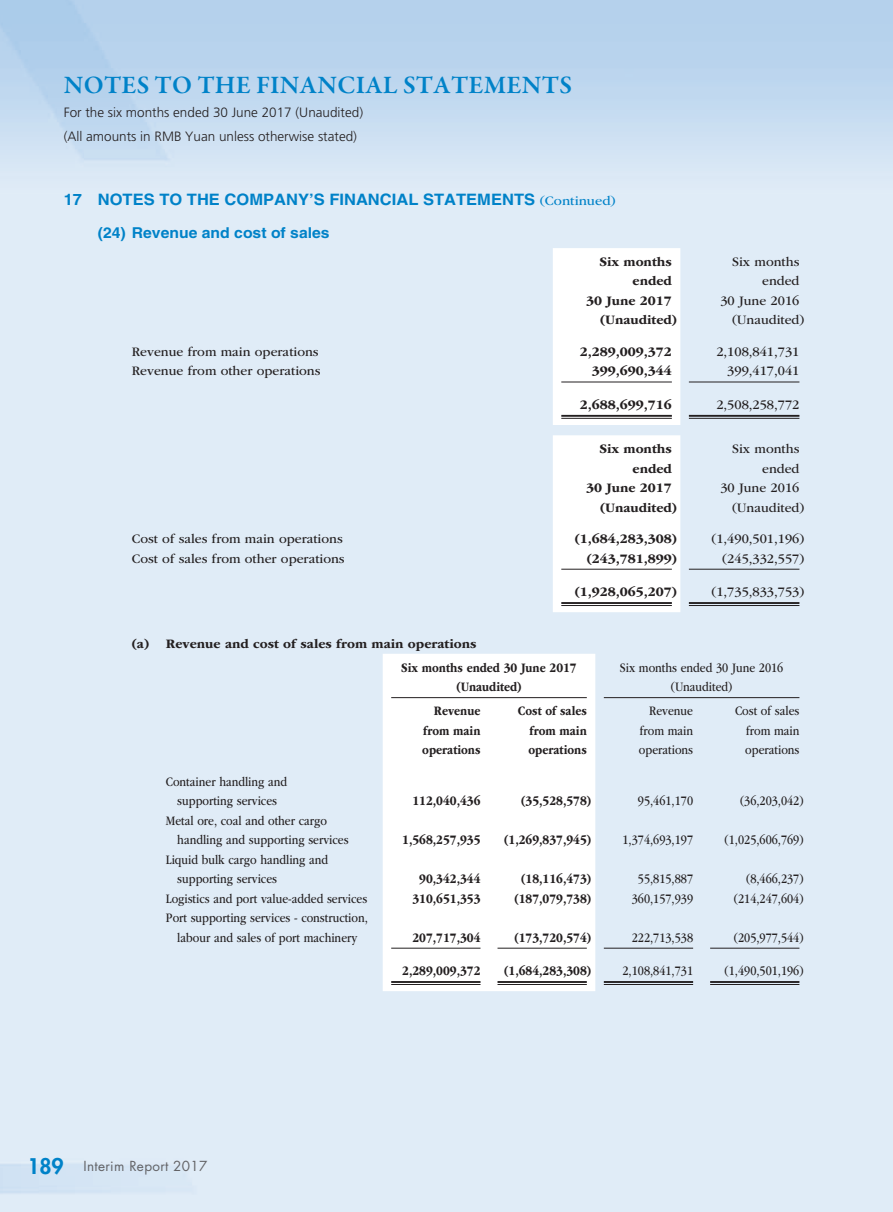
<style>
.page{position:relative;width:893px;height:1212px;background:#fff}
.page>*{position:absolute;margin:0;border:0;box-sizing:border-box;transform-origin:0 0}
.t1{font:600 25.5px "Garamond Premr Pro";letter-spacing:.01em;color:#0082c8}
.t2{font:800 21px "Futura Std";color:#0082c8}
._3__標題{font:700 15.75px "Helvetica LT Std";color:#0082c8;scale:1.05 1}
._4__副標題{font:700 15px "Helvetica LT Std";color:#0082c8;scale:1.05 1}
._1__內文{font:13.5px "ITC Garamond Std";color:#231f20;scale:.85 1}
._1__內文-2{font:13.5px "ITC Garamond Std";color:#231f20}
._1__內文-3{font:700 13.5px "ITC Garamond Std";color:#231f20;scale:.85 1}
._1__內文-4{font:700 13.5px "ITC Garamond Std";color:#231f20}
.t3{font:300 13.5px/24px "Frutiger LT Std";color:#231f20}
._5__副副標題{font:700 13.5px "ITC Garamond Std";color:#231f20}
.t4{font:13.5px "Futura Std";letter-spacing:.025em;color:#636366}
._3__標題-2{font:13.5px "ITC Garamond Std";color:#0082c8;scale:1.05 1}
</style>
<div class="page">
<svg style="left:553px;top:248px;width:127px;height:170px"></svg>
<hr style="left:561px;top:382px;width:111px;height:1px;background:#231f20">
<hr style="left:689px;top:382px;width:110px;height:1px;background:#231f20">
<hr style="left:561px;top:415px;width:111px;height:2px;background:#231f20">
<hr style="left:561px;top:418px;width:111px;height:1px;background:#231f20">
<hr style="left:689px;top:415px;width:110px;height:2px;background:#231f20">
<hr style="left:689px;top:418px;width:110px;height:1px;background:#231f20">
<svg style="left:553px;top:435px;width:127px;height:172px"></svg>
<hr style="left:561px;top:569px;width:111px;height:1px;background:#231f20">
<hr style="left:689px;top:569px;width:110px;height:1px;background:#231f20">
<hr style="left:561px;top:602px;width:111px;height:2px;background:#231f20">
<hr style="left:561px;top:605px;width:111px;height:1px;background:#231f20">
<hr style="left:689px;top:602px;width:110px;height:2px;background:#231f20">
<hr style="left:689px;top:605px;width:110px;height:1px;background:#231f20">
<svg style="left:391px;top:698px;width:196px;height:287px"></svg>
<hr style="left:391px;top:697px;width:196px;height:1px;background:#231f20">
<hr style="left:604px;top:697px;width:195px;height:1px;background:#231f20">
<hr style="left:391px;top:948px;width:89px;height:1px;background:#231f20">
<hr style="left:497px;top:948px;width:90px;height:1px;background:#231f20">
<hr style="left:604px;top:948px;width:89px;height:1px;background:#231f20">
<hr style="left:710px;top:948px;width:89px;height:1px;background:#231f20">
<hr style="left:391px;top:981px;width:89px;height:2px;background:#231f20">
<hr style="left:391px;top:984px;width:89px;height:1px;background:#231f20">
<hr style="left:497px;top:981px;width:90px;height:2px;background:#231f20">
<hr style="left:497px;top:984px;width:90px;height:1px;background:#231f20">
<hr style="left:604px;top:981px;width:89px;height:2px;background:#231f20">
<hr style="left:604px;top:984px;width:89px;height:1px;background:#231f20">
<hr style="left:710px;top:981px;width:89px;height:2px;background:#231f20">
<hr style="left:710px;top:984px;width:89px;height:1px;background:#231f20">
<h1 class="t1" style="left:64px;top:69px;width:510px">NOTES TO THE FINANCIAL STATEMENTS</h1>
<p class="t3" style="left:64px;top:100px;width:301px">For the six months ended 30 June 2017 (Unaudited( (All amounts in RMB Yuan unless otherwise stated(</p>
<p class="_3__標題" style="left:64px;top:190px;width:19px">17</p>
<p class="_3__標題" style="left:98px;top:190px;width:418px">NOTES TO THE COMPANY S’ FINANCIAL STATEMENTS</p>
<p class="_3__標題-2" style="left:540px;top:194px;width:74px">(Continued(</p>
<p class="_4__副標題" style="left:98px;top:223px;width:222px">(24) Revenue and cost of sales</p>
<p class="_1__內文-2" style="left:132px;top:344px;width:188px">Revenue from main operations</p>
<p class="_1__內文-2" style="left:132px;top:364px;width:190px">Revenue from other operations</p>
<p class="_1__內文-2" style="left:132px;top:531px;width:212px">Cost of sales from main operations</p>
<p class="_1__內文-2" style="left:132px;top:551px;width:214px">Cost of sales from other operations</p>
<p class="_5__副副標題" style="left:132px;top:636px;width:19px">)a(</p>
<p class="_5__副副標題" style="left:166px;top:636px;width:312px">Revenue and cost of sales from main operations</p>
<p class="_1__內文-4" style="left:599px;top:254px;width:74px">Six months</p>
<p class="_1__內文-4" style="left:633px;top:273px;width:41px">ended</p>
<p class="_1__內文-4" style="left:586px;top:293px;width:87px">30 June 2017</p>
<p class="_1__內文-4" style="left:600px;top:312px;width:78px">(Unaudited)</p>
<p class="_1__內文-2" style="left:732px;top:254px;width:69px">Six months</p>
<p class="_1__內文-2" style="left:762px;top:274px;width:39px">ended</p>
<p class="_1__內文-2" style="left:720px;top:293px;width:81px">30 June 2016</p>
<p class="_1__內文-2" style="left:732px;top:313px;width:74px">(Unaudited(</p>
<p class="_1__內文-4" style="left:580px;top:344px;width:94px">2,289,009,372</p>
<p class="_1__內文-2" style="left:716px;top:344px;width:85px">2,108,841,731</p>
<p class="_1__內文-4" style="left:592px;top:363px;width:82px">399,690,344</p>
<p class="_1__內文-2" style="left:727px;top:364px;width:74px">399,417,041</p>
<p class="_1__內文-4" style="left:580px;top:397px;width:94px">2,688,699,716</p>
<p class="_1__內文-4" style="left:599px;top:441px;width:74px">Six months</p>
<p class="_1__內文-4" style="left:633px;top:461px;width:41px">ended</p>
<p class="_1__內文-4" style="left:586px;top:480px;width:87px">30 June 2017</p>
<p class="_1__內文-4" style="left:600px;top:500px;width:78px">(Unaudited)</p>
<p class="_1__內文-2" style="left:716px;top:397px;width:85px">2,508,258,772</p>
<p class="_1__內文-2" style="left:732px;top:441px;width:69px">Six months</p>
<p class="_1__內文-2" style="left:762px;top:461px;width:39px">ended</p>
<p class="_1__內文-2" style="left:720px;top:480px;width:81px">30 June 2016</p>
<p class="_1__內文-2" style="left:732px;top:500px;width:74px">(Unaudited(</p>
<p class="_1__內文-4" style="left:575px;top:531px;width:104px">)1,684,283,308(</p>
<p class="_1__內文-2" style="left:711px;top:531px;width:94px">)1,490,501,196(</p>
<p class="_1__內文-4" style="left:587px;top:551px;width:92px">)243,781,899(</p>
<p class="_1__內文-2" style="left:722px;top:551px;width:84px">)245,332,557(</p>
<p class="_1__內文-4" style="left:575px;top:584px;width:104px">)1,928,065,207(</p>
<p class="_1__內文-2" style="left:711px;top:584px;width:94px">)1,735,833,753(</p>
<p class="_1__內文-3" style="left:401px;top:660px;width:208px">Six months ended 30 June 2017</p>
<p class="_1__內文-3" style="left:456px;top:679px;width:78px">(Unaudited(</p>
<p class="_1__內文" style="left:620px;top:660px;width:194px">Six months ended 30 June 2016</p>
<p class="_1__內文" style="left:671px;top:679px;width:74px">(Unaudited(</p>
<p class="_1__內文-3" style="left:434px;top:703px;width:56px">Revenue</p>
<p class="_1__內文-3" style="left:423px;top:723px;width:69px">from main</p>
<p class="_1__內文-3" style="left:422px;top:742px;width:70px">operations</p>
<p class="_1__內文-3" style="left:518px;top:703px;width:83px">Cost of sales</p>
<p class="_1__內文-3" style="left:530px;top:723px;width:69px">from main</p>
<p class="_1__內文-3" style="left:529px;top:742px;width:70px">operations</p>
<p class="_1__內文" style="left:649px;top:703px;width:53px">Revenue</p>
<p class="_1__內文" style="left:640px;top:723px;width:64px">from main</p>
<p class="_1__內文" style="left:639px;top:742px;width:65px">operations</p>
<p class="_1__內文" style="left:735px;top:703px;width:77px">Cost of sales</p>
<p class="_1__內文" style="left:746px;top:723px;width:64px">from main</p>
<p class="_1__內文" style="left:745px;top:742px;width:65px">operations</p>
<p class="_1__內文" style="left:166px;top:774px;width:144px">Container handling and</p>
<p class="_1__內文" style="left:177px;top:793px;width:119px">supporting services</p>
<p class="_1__內文" style="left:166px;top:813px;width:191px">Metal ore, coal and other cargo</p>
<p class="_1__內文-3" style="left:412px;top:793px;width:82px">112,040,436</p>
<p class="_1__內文-3" style="left:521px;top:793px;width:84px">)35,528,578(</p>
<p class="_1__內文" style="left:638px;top:793px;width:66px">95,461,170</p>
<p class="_1__內文" style="left:740px;top:793px;width:76px">)36,203,042(</p>
<p class="_1__內文" style="left:177px;top:832px;width:203px">handling and supporting services</p>
<p class="_1__內文" style="left:166px;top:852px;width:193px">Liquid bulk cargo handling and</p>
<p class="_1__內文-3" style="left:402px;top:832px;width:94px">1,568,257,935</p>
<p class="_1__內文-3" style="left:504px;top:832px;width:104px">)1,269,837,945(</p>
<p class="_1__內文" style="left:622px;top:832px;width:85px">1,374,693,197</p>
<p class="_1__內文" style="left:725px;top:832px;width:94px">)1,025,606,769(</p>
<p class="_1__內文" style="left:177px;top:871px;width:119px">supporting services</p>
<p class="_1__內文-3" style="left:419px;top:871px;width:74px">90,342,344</p>
<p class="_1__內文-3" style="left:521px;top:871px;width:84px">)18,116,473(</p>
<p class="_1__內文" style="left:638px;top:871px;width:66px">55,815,887</p>
<p class="_1__內文" style="left:746px;top:871px;width:69px">)8,466,237(</p>
<p class="_1__內文" style="left:166px;top:891px;width:238px">Logistics and port value-added services</p>
<p class="_1__內文" style="left:166px;top:910px;width:239px">Port supporting services - construction,</p>
<p class="_1__內文-3" style="left:412px;top:891px;width:82px">310,651,353</p>
<p class="_1__內文-3" style="left:514px;top:891px;width:92px">)187,079,738(</p>
<p class="_1__內文" style="left:632px;top:891px;width:74px">360,157,939</p>
<p class="_1__內文" style="left:734px;top:891px;width:84px">)214,247,604(</p>
<p class="_1__內文" style="left:177px;top:930px;width:213px">labour and sales of port machinery</p>
<p class="_1__內文-3" style="left:412px;top:930px;width:82px">207,717,304</p>
<p class="_1__內文-3" style="left:514px;top:930px;width:92px">)173,720,574(</p>
<p class="_1__內文" style="left:632px;top:930px;width:74px">222,713,538</p>
<p class="_1__內文" style="left:734px;top:930px;width:84px">)205,977,544(</p>
<p class="_1__內文-3" style="left:402px;top:963px;width:94px">2,289,009,372</p>
<p class="_1__內文-3" style="left:504px;top:963px;width:104px">)1,684,283,308(</p>
<p class="_1__內文" style="left:622px;top:963px;width:85px">2,108,841,731</p>
<p class="_1__內文" style="left:725px;top:963px;width:94px">)1,490,501,196(</p>
<h2 class="t2" style="left:27px;top:1153px;width:38px">189</h2>
<p class="t4" style="left:83px;top:1158px;width:126px">Interim Report 2017</p>
</div>
